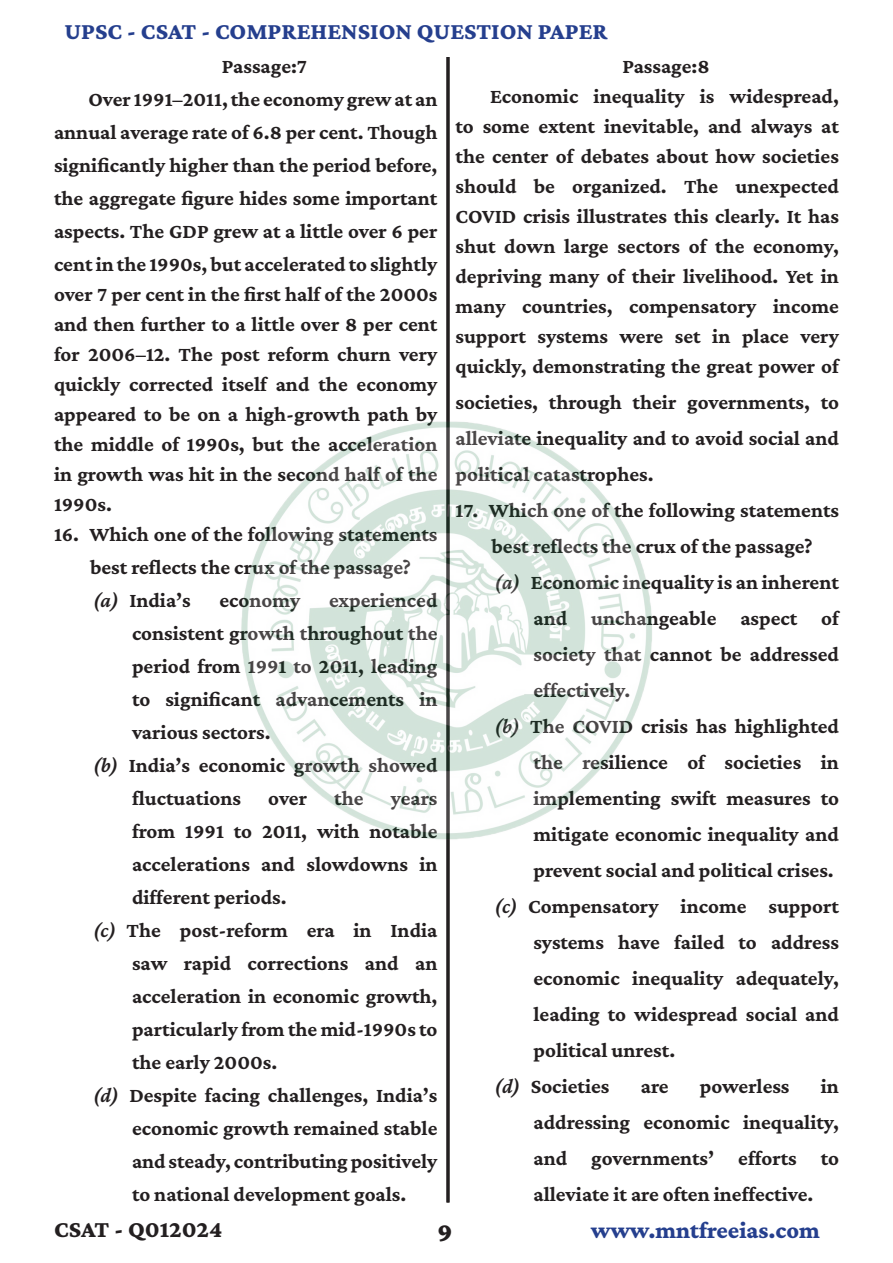
<style>
.page{position:relative;width:893px;height:1263px;background:#fff}
.page>*{position:absolute;margin:0;border:0;box-sizing:border-box;transform-origin:0 0}
.t1{font:900 27px "Crimson Pro";color:#231f20}
.t2{font:800 24px "Crimson Pro";color:#253f8e}
.t3{font:800 24px "Crimson Pro";color:#231f20}
.Bold_-_Full_Just{font:700 21px/33px "Crimson Pro";color:#231f20;text-align:justify}
.Passage{font:700 21px "Crimson Pro";color:#231f20}
.s1{font-weight:600;font-style:italic}
</style>
<div class="page">
<hr style="left:446px;top:57px;width:3px;height:1145px;background:#231f20">
<img style="left:241px;top:416px;width:411px;height:427px">
<p class="t2" style="left:64px;top:15px;width:545px">UPSC - CSAT - COMPREHENSION QUESTION PAPER</p>
<p class="Passage" style="left:222px;top:53px;width:87px">Passage:7</p>
<p class="Bold_-_Full_Just" style="left:54px;top:82px;width:385px;text-indent:34px">Over 1991–2011, the economy grew at an annual average rate of 6.8 per cent. Though significantly higher than the period before, the aggregate figure hides some important aspects. The GDP grew at a little over 6 per cent in the 1990s, but accelerated to slightly</p>
<p class="Bold_-_Full_Just" style="left:54px;top:279px;width:385px;line-height:30px">over 7 per cent in the first half of the 2000s and then further to a little over 8 per cent for 2006–12. The post reform churn very quickly corrected itself and the economy appeared to be on a high-growth path by the middle of 1990s, but the acceleration in growth was hit in the second half of the 1990s.</p>
<p class="Bold_-_Full_Just" style="left:54px;top:517px;width:385px;text-align:center">16. Which one of the following statements best reflects the crux of the passage?</p>
<p class="Bold_-_Full_Just" style="left:93px;top:583px;width:99px"><span class="s1">(a)</span> India’s</p>
<p class="Bold_-_Full_Just" style="left:220px;top:583px;width:82px">economy</p>
<p class="Bold_-_Full_Just" style="left:132px;top:583px;width:307px;text-indent:197px">experienced consistent growth throughout the period from 1991 to 2011, leading to significant advancements in various sectors.</p>
<p class="Bold_-_Full_Just" style="left:132px;top:748px;width:307px;text-indent:-39px"><span class="s1">(b)</span> India’s economic growth showed fluctuations</p>
<p class="Bold_-_Full_Just" style="left:268px;top:781px;width:40px">over</p>
<p class="Bold_-_Full_Just" style="left:334px;top:781px;width:31px">the</p>
<p class="Bold_-_Full_Just" style="left:132px;top:781px;width:307px;text-indent:259px">years from 1991 to 2011, with notable accelerations and slowdowns in different periods.</p>
<p class="Bold_-_Full_Just" style="left:132px;top:913px;width:307px;text-indent:-39px"><span class="s1">(c)</span> The post-reform era in India saw rapid corrections and an acceleration in economic growth, particularly from the mid-1990s to the early 2000s.</p>
<p class="Bold_-_Full_Just" style="left:132px;top:1078px;width:307px;text-indent:-39px"><span class="s1">(d)</span> Despite facing challenges, India’s economic growth remained stable and steady, contributing positively to national development goals.</p>
<p class="Passage" style="left:622px;top:53px;width:89px">Passage:8</p>
<p class="Bold_-_Full_Just" style="left:455px;top:81px;width:385px;line-height:30px;text-indent:34px">Economic inequality is widespread, to some extent inevitable, and always at the center of debates about how societies should be organized. The unexpected COVID crisis illustrates this clearly. It has shut down large sectors of the economy, depriving many of their livelihood. Yet in many countries, compensatory income support systems were set in place very quickly, demonstrating the great power of</p>
<p class="Bold_-_Full_Just" style="left:455px;top:384px;width:385px;line-height:36px">societies, through their governments, to alleviate inequality and to avoid social and political catastrophes.</p>
<p class="Bold_-_Full_Just" style="left:455px;top:492px;width:385px;line-height:36px;text-align:center">17. Which one of the following statements best reflects the crux of the passage?</p>
<p class="Bold_-_Full_Just" style="left:533px;top:564px;width:307px;line-height:36px;text-indent:-39px"><span class="s1">(a)</span> Economic inequality is an inherent and unchangeable aspect of society that cannot be addressed effectively.</p>
<p class="Bold_-_Full_Just" style="left:533px;top:708px;width:307px;line-height:36px;text-indent:-39px"><span class="s1">(b)</span> The COVID crisis has highlighted the resilience of societies in implementing swift measures to mitigate economic inequality and prevent social and political crises.</p>
<p class="Bold_-_Full_Just" style="left:533px;top:888px;width:307px;line-height:36px;text-indent:-39px"><span class="s1">(c)</span> Compensatory income support systems have failed to address economic inequality adequately, leading to widespread social and political unrest.</p>
<p class="Bold_-_Full_Just" style="left:494px;top:1069px;width:117px"><span class="s1">(d)</span> Societies</p>
<p class="Bold_-_Full_Just" style="left:641px;top:1069px;width:29px">are</p>
<p class="Bold_-_Full_Just" style="left:700px;top:1069px;width:91px">powerless</p>
<p class="Bold_-_Full_Just" style="left:533px;top:1068px;width:307px;line-height:36px;text-indent:287px">in addressing economic inequality, and governments’ efforts to alleviate it are often ineffective.</p>
<p class="t3" style="left:54px;top:1213px;width:170px">CSAT - Q012024</p>
<p class="t1" style="left:437px;top:1215px;width:17px">9</p>
<p class="t2" style="left:591px;top:1215px;width:231px">www.mntfreeias.com</p>
</div>
